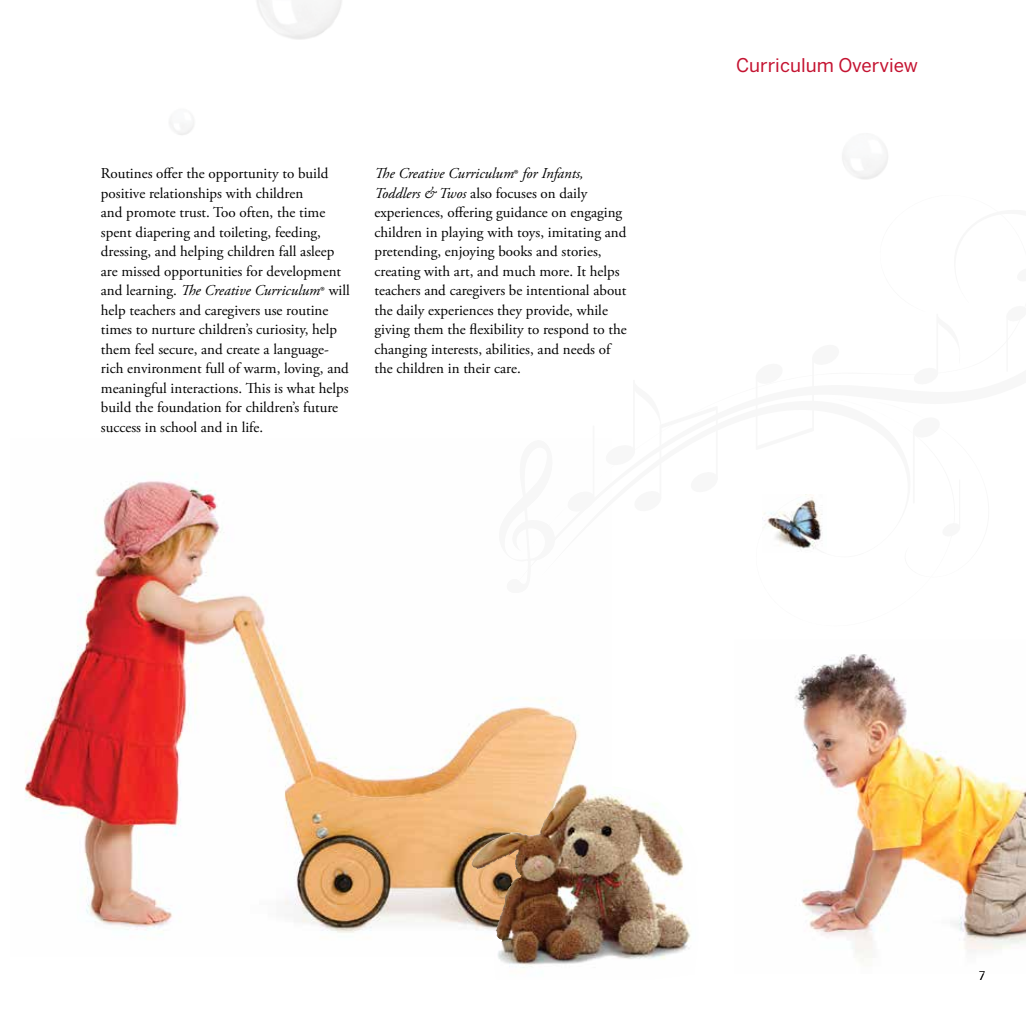
<style>
.page{position:relative;width:1026px;height:1026px;background:#fff}
.page>*{position:absolute;margin:0;border:0;box-sizing:border-box;transform-origin:0 0}
.t1{font:18.75px "Benton Sans";color:#c41230}
.t2{font:15px/19.5px "Adobe Garamond Pro";color:#000}
.t3{font:12px "Benton Gothic";color:#000}
.s1{font-style:italic}
</style>
<div class="page">
<img style="left:794px;top:654px;width:232px;height:308px">
<img style="left:25px;top:474px;width:587px;height:483px">
<div style="left:477px;top:146px;width:549px;height:507px;background:#fff"></div>
<img style="left:763px;top:497px;width:59px;height:52px">
<img style="left:472px;top:807px;width:83px;height:63px">
<p class="t2" style="left:101px;top:164px;width:250px">Routines offer the opportunity to build positive relationships with children<br>and promote trust. Too often, the time spent diapering and toileting, feeding, dressing, and helping children fall asleep are missed opportunities for development and learning. <span class="s1">The Creative Curriculum</span>® will help teachers and caregivers use routine times to nurture children’s curiosity, help them feel secure, and create a language&shy;rich environment full of warm, loving, and meaningful interactions. This is what helps build the foundation for children’s future success in school and in life.</p>
<p class="t2" style="left:375px;top:164px;width:254px"><span class="s1">The Creative Curriculum</span>® <span class="s1">for Infants, Toddlers &amp; Twos</span> also focuses on daily experiences, offering guidance on engaging children in playing with toys, imitating and pretending, enjoying books and stories, creating with art, and much more. It helps teachers and caregivers be intentional about the daily experiences they provide, while giving them the flexibility to respond to the changing interests, abilities, and needs of the children in their care.</p>
<p class="t1" style="left:736px;top:54px;width:183px">Curriculum Overview</p>
<p class="t3" style="left:979px;top:969px;width:8px">7</p>
</div>
